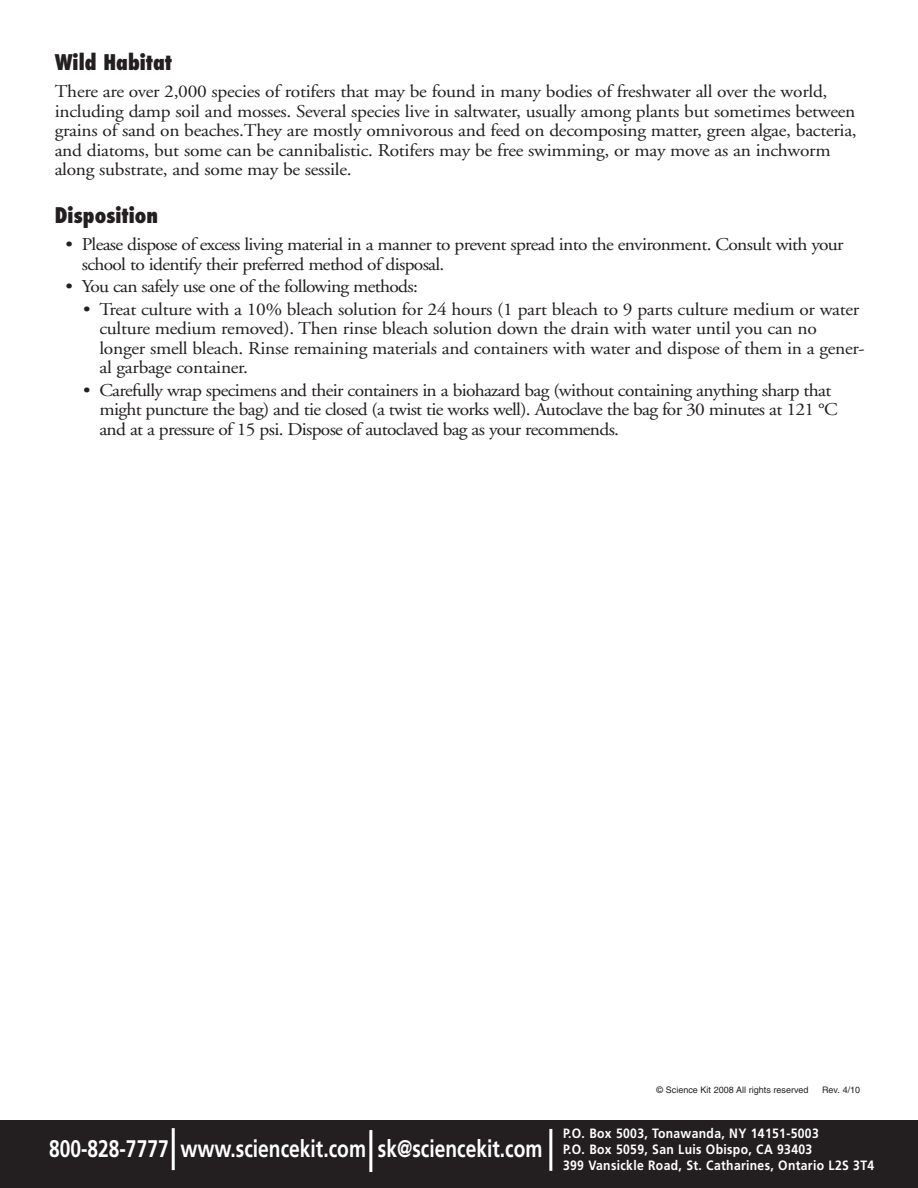
<style>
.page{position:relative;width:918px;height:1188px;background:#fff}
.page>*{position:absolute;margin:0;border:0;box-sizing:border-box;transform-origin:0 0}
.t1{font:700 24px "Frutiger";color:#fff;scale:.8 1}
.t2{font:800 condensed 21px "Futura";color:#231f20}
.t3{font:18px/19.5px "Adobe Garamond";letter-spacing:-.015em;color:#231f20;scale:1.08 1}
.t4{font:18px/19.5px "Adobe Garamond";letter-spacing:-.035em;color:#231f20;scale:1.08 1}
.t5{font:700 13.5px/16.2px "Frutiger";letter-spacing:.03em;color:#fff;scale:.9 1}
.t6{font:9px "Helvetica";color:#231f20}
</style>
<div class="page">
<div style="left:0;top:1121px;width:918px;height:67px;background:#231f20"></div>
<hr style="left:172px;top:1128px;width:3px;height:42px;background:#fff">
<hr style="left:549px;top:1129px;width:3px;height:42px;background:#fff">
<hr style="left:369px;top:1130px;width:3px;height:42px;background:#fff">
<p class="t2" style="left:55px;top:51px;width:119px">Wild Habitat</p>
<p class="t3" style="left:55px;top:83px;width:744px">There are over 2,000 species of rotifers that may be found in many bodies of freshwater all over the world, including damp soil and mosses. Several species live in saltwater, usually among plants but sometimes between grains of sand on beaches.They are mostly omnivorous and feed on decomposing matter, green algae, bacteria, and diatoms, but some can be cannibalistic. Rotifers may be free swimming, or may move as an inchworm along substrate, and some may be sessile.</p>
<p class="t2" style="left:55px;top:204px;width:105px">Disposition</p>
<p class="t4" style="left:82px;top:236px;width:707px;text-indent:-16px">• Please dispose of excess living material in a manner to prevent spread into the environment. Consult with your school to identify their preferred method of disposal.</p>
<p class="t4" style="left:66px;top:278px;width:328px">• You can safely use one of the following methods:</p>
<p class="t3" style="left:99px;top:301px;width:710px;text-indent:-16px">• Treat culture with a 10% bleach solution for 24 hours (1 part bleach to 9 parts culture medium or water culture medium removed). Then rinse bleach solution down the drain with water until you can no longer smell bleach. Rinse remaining materials and containers with water and dispose of them in a gener&shy;al garbage container.</p>
<p class="t4" style="left:99px;top:382px;width:685px;text-indent:-16px">• Carefully wrap specimens and their containers in a biohazard bag (without containing anything sharp that might puncture the bag) and tie closed (a twist tie works well). Autoclave the bag for 30 minutes at 121 °C and at a pressure of 15 psi. Dispose of autoclaved bag as your recommends.</p>
<p class="t6" style="left:656px;top:1087px;width:154px">© Science Kit 2008 All rights reserved</p>
<p class="t6" style="left:822px;top:1087px;width:40px">Rev. 4/10</p>
<h1 class="t1" style="left:49px;top:1139px;width:618px">800-828-7777 www.sciencekit.com sk@sciencekit.com</h1>
<p class="t5" style="left:563px;top:1126px;width:347px">P.O. Box 5003, Tonawanda, NY 14151-5003<br>P.O. Box 5059, San Luis Obispo, CA 93403<br>399 Vansickle Road, St. Catharines, Ontario L2S 3T4</p>
</div>
